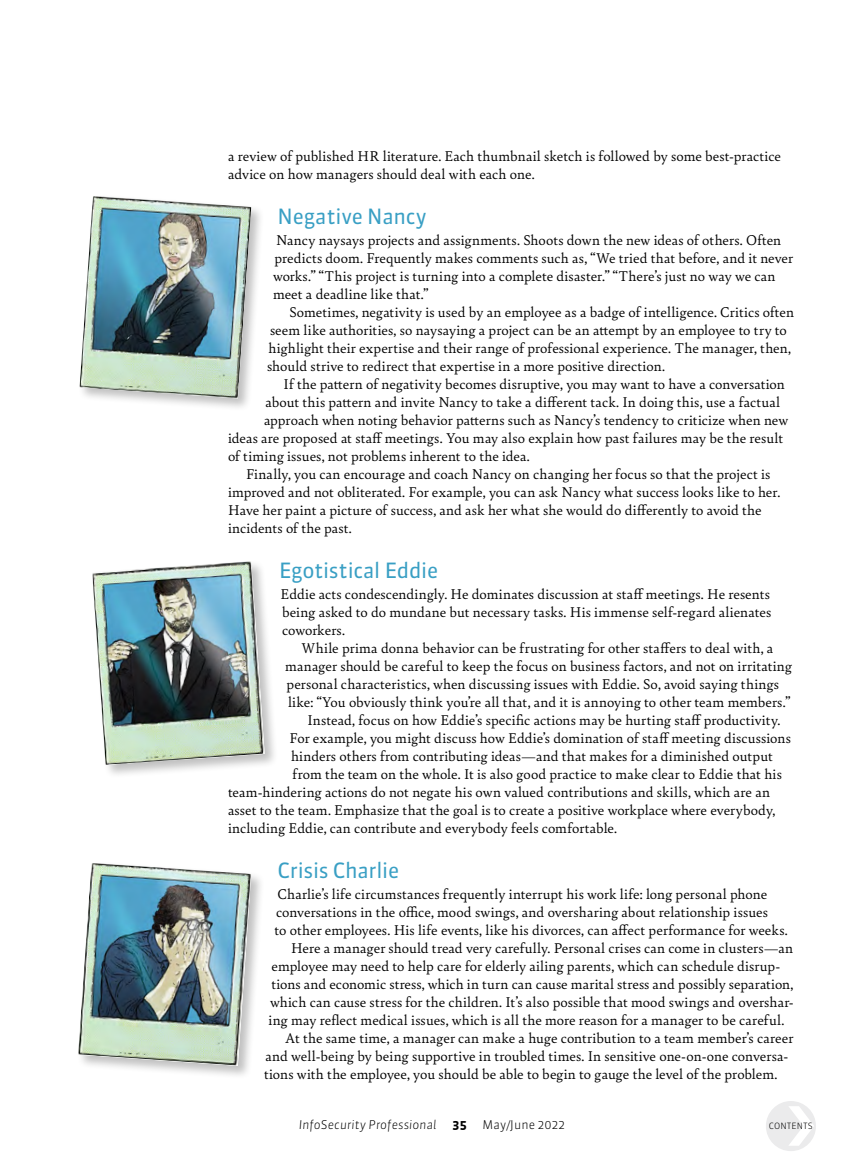
<style>
.page{position:relative;width:864px;height:1175px;background:#fff}
.page>*{position:absolute;margin:0;border:0;box-sizing:border-box;transform-origin:0 0}
.t1{font:21px "Sanuk OT";letter-spacing:-.015em;color:#399fc4}
.t2{font:15px/18px "Bely";letter-spacing:.01em;color:#000}
.t3{font:italic 300 12px "Sanuk OT";letter-spacing:.01em;color:#000}
.t4{font:300 12px "Sanuk OT";letter-spacing:.01em;color:#000}
.t5{font:700 12px "Sanuk OT";color:#000}
.t6{font:300 8.7px "Sanuk OT";letter-spacing:.01em;color:#000}
</style>
<div class="page">
<div style="left:766px;top:1101px;width:50px;height:50px;background:#ebebec;border-radius:50%"></div>
<div style="left:78px;top:194px;width:187px;height:218px;background:#000;opacity:.25"></div>
<img style="left:80px;top:196px;width:171px;height:202px">
<div style="left:90px;top:559px;width:188px;height:219px;background:#000;opacity:.25"></div>
<img style="left:92px;top:561px;width:173px;height:204px">
<div style="left:76px;top:860px;width:189px;height:219px;background:#000;opacity:.25"></div>
<img style="left:78px;top:862px;width:173px;height:203px">
<p class="t2" style="left:228px;top:146px;width:555px">a review of published HR literature. Each thumbnail sketch is followed by some best-practice advice on how managers should deal with each one.</p>
<h1 class="t1" style="left:278px;top:203px;width:151px">Negative Nancy</h1>
<p class="t2" style="left:273px;top:230px;width:522px">Nancy naysays projects and assignments. Shoots down the new ideas of others. Often predicts doom. Frequently makes comments such as, “We tried that before, and it never works.” “This project is turning into a complete disaster.” “There’s just no way we can meet a deadline like that.”</p>
<p class="t2" style="left:267px;top:302px;width:529px;text-indent:22px">Sometimes, negativity is used by an employee as a badge of intelligence. Critics often seem like authorities, so naysaying a project can be an attempt by an employee to try to highlight their expertise and their range of professional experience. The manager, then, should strive to redirect that expertise in a more positive direction.</p>
<p class="t2" style="left:284px;top:374px;width:503px">If the pattern of negativity becomes disruptive, you may want to have a conversation</p>
<p class="t2" style="left:266px;top:392px;width:516px">about this pattern and invite Nancy to take a different tack. In doing this, use a factual</p>
<p class="t2" style="left:264px;top:410px;width:526px">approach when noting behavior patterns such as Nancy’s tendency to criticize when new</p>
<p class="t2" style="left:228px;top:428px;width:557px">ideas are proposed at staff meetings. You may also explain how past failures may be the result</p>
<p class="t2" style="left:228px;top:446px;width:303px">of timing issues, not problems inherent to the idea.</p>
<p class="t2" style="left:246px;top:464px;width:526px">Finally, you can encourage and coach Nancy on changing her focus so that the project is</p>
<p class="t2" style="left:228px;top:482px;width:554px">improved and not obliterated. For example, you can ask Nancy what success looks like to her.</p>
<p class="t2" style="left:228px;top:500px;width:535px">Have her paint a picture of success, and ask her what she would do differently to avoid the</p>
<p class="t2" style="left:228px;top:518px;width:125px">incidents of the past.</p>
<h1 class="t1" style="left:279px;top:557px;width:161px">Egotistical Eddie</h1>
<p class="t2" style="left:280px;top:584px;width:492px;text-align:justify">Eddie acts condescendingly. He dominates discussion at staff meetings. He resents being asked to do mundane but necessary tasks. His immense self-regard alienates coworkers.</p>
<p class="t2" style="left:302px;top:638px;width:473px">While prima donna behavior can be frustrating for other staffers to deal with, a</p>
<p class="t2" style="left:285px;top:656px;width:509px">manager should be careful to keep the focus on business factors, and not on irritating</p>
<p class="t2" style="left:286px;top:674px;width:494px">personal characteristics, when discussing issues with Eddie. So, avoid saying things</p>
<p class="t2" style="left:288px;top:692px;width:504px">like: “You obviously think you’re all that, and it is annoying to other team members.”</p>
<p class="t2" style="left:308px;top:710px;width:475px">Instead, focus on how Eddie’s specific actions may be hurting staff productivity.</p>
<p class="t2" style="left:290px;top:728px;width:503px">For example, you might discuss how Eddie’s domination of staff meeting discussions</p>
<p class="t2" style="left:291px;top:746px;width:483px">hinders others from contributing ideas—and that makes for a diminished output</p>
<p class="t2" style="left:292px;top:764px;width:491px">from the team on the whole. It is also good practice to make clear to Eddie that his</p>
<p class="t2" style="left:228px;top:782px;width:544px">team-hindering actions do not negate his own valued contributions and skills, which are an</p>
<p class="t2" style="left:228px;top:800px;width:549px">asset to the team. Emphasize that the goal is to create a positive workplace where everybody,</p>
<p class="t2" style="left:228px;top:818px;width:391px">including Eddie, can contribute and everybody feels comfortable.</p>
<h1 class="t1" style="left:278px;top:857px;width:123px">Crisis Charlie</h1>
<p class="t2" style="left:278px;top:884px;width:491px">Charlie’s life circumstances frequently interrupt his work life: long personal phone</p>
<p class="t2" style="left:276px;top:902px;width:493px">conversations in the office, mood swings, and oversharing about relationship issues</p>
<p class="t2" style="left:274px;top:920px;width:515px">to other employees. His life events, like his divorces, can affect performance for weeks.</p>
<p class="t2" style="left:291px;top:938px;width:504px">Here a manager should tread very carefully. Personal crises can come in clusters—an</p>
<p class="t2" style="left:272px;top:956px;width:511px">employee may need to help care for elderly ailing parents, which can schedule disrup-</p>
<p class="t2" style="left:272px;top:974px;width:523px">tions and economic stress, which in turn can cause marital stress and possibly separation,</p>
<p class="t2" style="left:270px;top:992px;width:525px">which can cause stress for the children. It’s also possible that mood swings and overshar-</p>
<p class="t2" style="left:268px;top:1010px;width:517px">ing may reflect medical issues, which is all the more reason for a manager to be careful.</p>
<p class="t2" style="left:285px;top:1028px;width:510px">At the same time, a manager can make a huge contribution to a team member’s career</p>
<p class="t2" style="left:266px;top:1046px;width:524px">and well-being by being supportive in troubled times. In sensitive one-on-one conversa-</p>
<p class="t2" style="left:264px;top:1064px;width:515px">tions with the employee, you should be able to begin to gauge the level of the problem.</p>
<p class="t3" style="left:299px;top:1117px;width:139px">InfoSecurity Professional</p>
<p class="t5" style="left:452px;top:1117px;width:16px">35</p>
<p class="t4" style="left:483px;top:1117px;width:84px">May/June 2022</p>
<p class="t6" style="left:769px;top:1120px;width:45px">CONTENTS</p>
</div>
